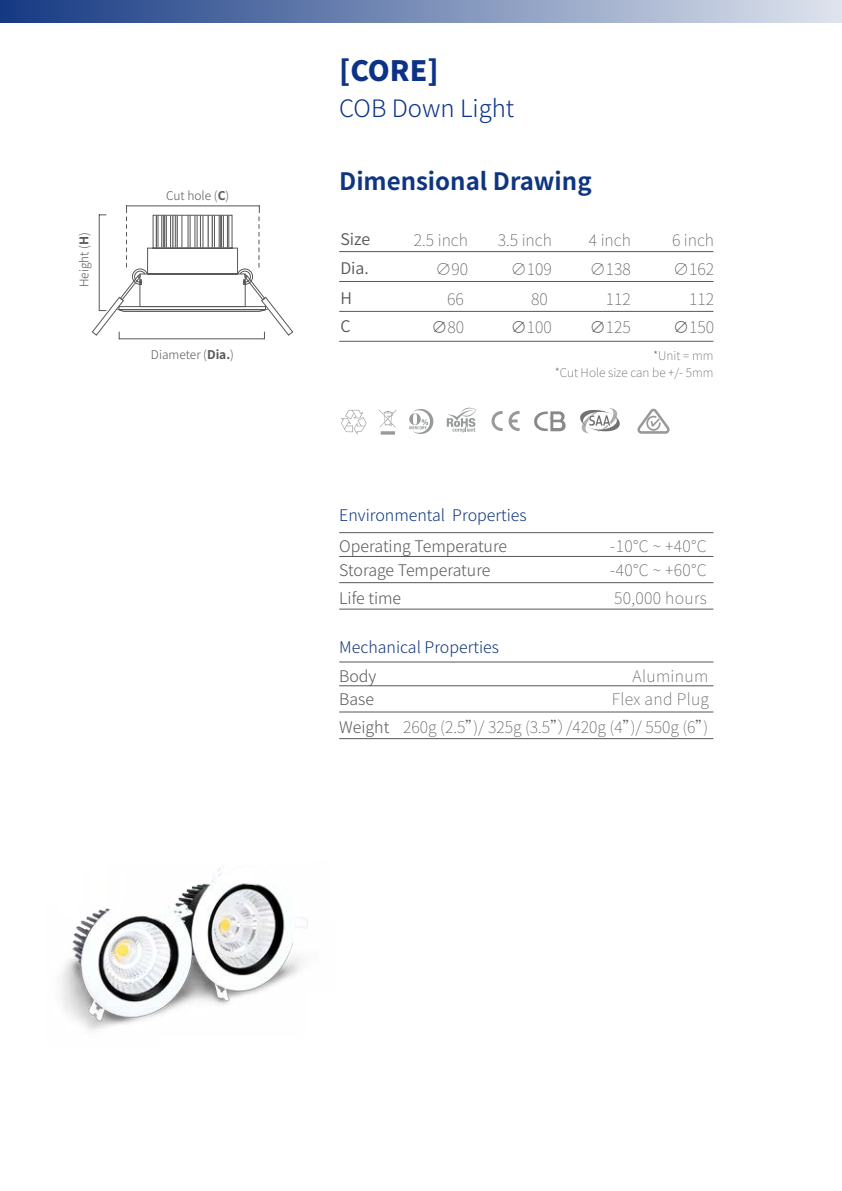
<style>
.page{position:relative;width:842px;height:1191px;background:#fff}
.page>*{position:absolute;margin:0;border:0;box-sizing:border-box;transform-origin:0 0}
.t1{font:900 28px "Noto Sans Hant";color:#0c3388}
.t2{font:700 24px "Noto Sans Hans";color:#0f3581}
.t3{font:300 24px "Noto Sans Hant";color:#0c3388}
.t4{font:100 16px/24.4px "Noto Sans Hant";color:#595757}
.t5{font:300 16px/27px "Noto Sans Hant";color:#595757}
.t6{font:300 16px "Noto Sans Hant";color:#0f3581}
.t7{font:300 16px "Noto Sans Hant";color:#123575}
.t8{font:100 16px "Noto Sans Hant";letter-spacing:.02em;color:#595757}
.t9{font:100 16px "Noto Sans Hans";letter-spacing:.02em;color:#585757}
.t10{font:600 16px "Noto Sans Hant";color:#595757}
.t11{font:300 12px "Noto Sans Hant";color:#595757}
.t12{font:100 12px/17.2px "Noto Sans Hant";color:#595757;text-align:right}
.s1{font-weight:700}
.s2{font-weight:300}
</style>
<div class="page">
<div style="left:0;top:0;width:842px;height:23px;background:linear-gradient(to right,#153982,#dfe4ed)"></div>
<svg style="left:841px;top:0;width:1px;height:23px"></svg>
<img style="left:61px;top:868px;width:247px;height:162px">
<hr style="left:127px;top:205px;width:132px;height:1px;background:#595757">
<svg style="left:92px;top:206px;width:201px;height:133px"></svg>
<hr style="left:339px;top:251px;width:374px;height:1px;background:#595757">
<hr style="left:339px;top:281px;width:374px;height:1px;background:#595757">
<hr style="left:339px;top:311px;width:374px;height:1px;background:#595757">
<hr style="left:339px;top:341px;width:374px;height:1px;background:#595757">
<hr style="left:339px;top:532px;width:374px;height:1px;background:#595757">
<hr style="left:339px;top:661px;width:374px;height:1px;background:#595757">
<hr style="left:339px;top:556px;width:374px;height:1px;background:#595757">
<hr style="left:339px;top:685px;width:374px;height:1px;background:#595757">
<hr style="left:339px;top:582px;width:374px;height:1px;background:#595757">
<hr style="left:339px;top:711px;width:374px;height:1px;background:#595757">
<hr style="left:339px;top:609px;width:374px;height:1px;background:#595757">
<hr style="left:339px;top:738px;width:374px;height:1px;background:#595757">
<svg style="left:580px;top:408px;width:40px;height:25px"></svg>
<svg style="left:447px;top:408px;width:29px;height:25px"></svg>
<svg style="left:409px;top:409px;width:24px;height:25px"></svg>
<svg style="left:491px;top:411px;width:12px;height:20px"></svg>
<svg style="left:509px;top:411px;width:11px;height:20px"></svg>
<svg style="left:340px;top:410px;width:26px;height:25px"></svg>
<svg style="left:379px;top:409px;width:18px;height:25px"></svg>
<svg style="left:637px;top:409px;width:33px;height:25px"></svg>
<svg style="left:534px;top:411px;width:32px;height:20px"></svg>
<p class="t11" style="left:77px;top:287px;width:57px;rotate:-90deg">Height (<span class="s1">H</span>)</p>
<p class="t11" style="left:166px;top:188px;width:65px">Cut hole (<span class="s1">C</span>)</p>
<p class="t11" style="left:151px;top:348px;width:85px">Diameter (<span class="s1">Dia.</span>)</p>
<h1 class="t1" style="left:339px;top:55px;width:101px">[CORE]</h1>
<h2 class="t3" style="left:339px;top:95px;width:177px">COB Down Light</h2>
<h2 class="t2" style="left:339px;top:167px;width:254px">Dimensional Drawing</h2>
<p class="t10" style="left:340px;top:231px;width:31px">Size</p>
<p class="t4" style="left:414px;top:228px;width:56px">2.5 inch</p>
<p class="t4" style="left:498px;top:228px;width:56px">3.5 inch</p>
<p class="t4" style="left:589px;top:228px;width:44px">4 inch</p>
<p class="t4" style="left:672px;top:228px;width:44px">6 inch</p>
<p class="t10" style="left:340px;top:259px;width:30px">Dia.</p>
<p class="t10" style="left:340px;top:289px;width:13px">H</p>
<p class="t4" style="left:435px;top:257px;width:34px">∅90</p>
<p class="t4" style="left:511px;top:257px;width:43px">∅109</p>
<p class="t4" style="left:590px;top:257px;width:43px">∅138</p>
<p class="t4" style="left:673px;top:257px;width:43px">∅162</p>
<p class="t4" style="left:447px;top:287px;width:18px">66</p>
<p class="t4" style="left:531px;top:287px;width:18px">80</p>
<p class="t4" style="left:606px;top:287px;width:27px">112</p>
<p class="t4" style="left:689px;top:287px;width:27px">112</p>
<p class="t10" style="left:340px;top:317px;width:12px">C</p>
<p class="t4" style="left:431px;top:316px;width:34px"><span class="s2">∅</span>80</p>
<p class="t4" style="left:511px;top:316px;width:43px"><span class="s2">∅</span>100</p>
<p class="t4" style="left:590px;top:316px;width:43px"><span class="s2">∅</span>125</p>
<p class="t4" style="left:673px;top:315px;width:43px"><span class="s2">∅</span>150</p>
<p class="t12" style="left:555px;top:347px;width:160px">*Unit = mm<br>*Cut Hole size can be +/- 5mm</p>
<p class="t6" style="left:339px;top:506px;width:189px">Environmental Properties</p>
<p class="t5" style="left:339px;top:532px;width:170px">Operating Temperature</p>
<p class="t5" style="left:339px;top:557px;width:153px">Storage Temperature</p>
<p class="t5" style="left:339px;top:584px;width:64px">Life time</p>
<p class="t7" style="left:339px;top:638px;width:161px">Mechanical Properties</p>
<p class="t4" style="left:610px;top:534px;width:98px">-10°C ~ +40°C -40°C ~ +60°C</p>
<p class="t8" style="left:614px;top:589px;width:94px">50,000 hours</p>
<p class="t5" style="left:339px;top:662px;width:39px">Body</p>
<p class="t5" style="left:339px;top:686px;width:52px">Base<br>Weight</p>
<p class="t8" style="left:633px;top:667px;width:77px">Aluminum</p>
<p class="t9" style="left:612px;top:690px;width:99px">Flex and Plug</p>
<p class="t4" style="left:403px;top:715px;width:309px">260g (2.5”)/ 325g (3.5”）/420g (4”)/ 550g (6”)</p>
</div>
